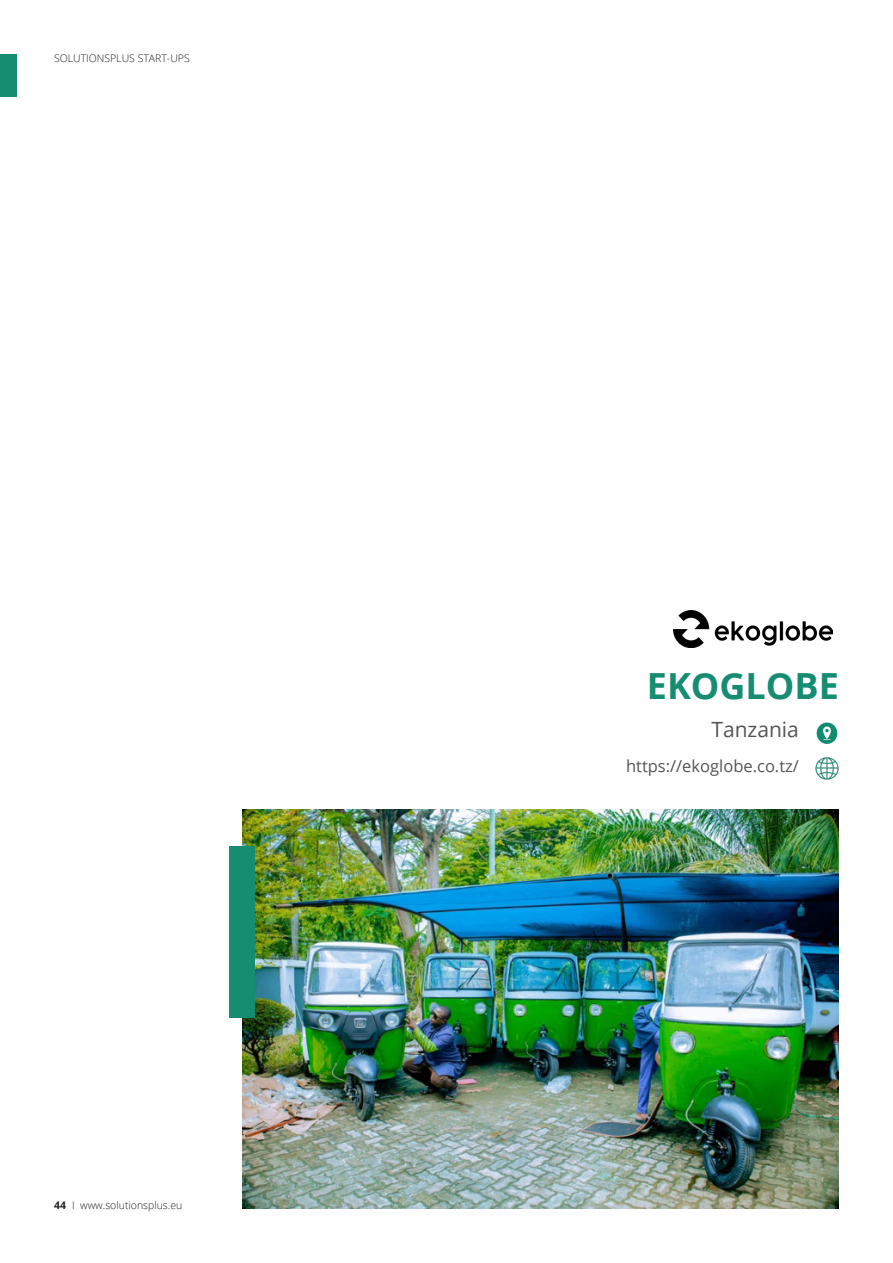
<style>
.page{position:relative;width:893px;height:1263px;background:#fff}
.page>*{position:absolute;margin:0;border:0;box-sizing:border-box;transform-origin:0 0}
.t1{font:700 36px "Open Sans";color:#168d70}
.t2{font:21px "Open Sans";color:#565357}
.t3{font:16.5px "Open Sans";color:#565357}
.t4{font:300 10.5px "Open Sans";color:#231f20}
.t5{font:700 10.5px "Open Sans";color:#231f20}
</style>
<div class="page">
<div style="left:0;top:54px;width:16px;height:43px;background:#168d70"></div>
<img style="left:674px;top:610px;width:158px;height:37px">
<img style="left:242px;top:810px;width:597px;height:399px">
<div style="left:230px;top:846px;width:25px;height:171px;background:#168d70"></div>
<img style="left:816px;top:722px;width:22px;height:22px">
<img style="left:815px;top:757px;width:24px;height:23px">
<p class="t4" style="left:54px;top:51px;width:137px">SOLUTIONSPLUS START-UPS</p>
<p class="t4" style="left:72px;top:1198px;width:112px">I www.solutionsplus.eu</p>
<p class="t5" style="left:54px;top:1198px;width:13px">44</p>
<p class="t1" style="left:647px;top:661px;width:194px">EKOGLOBE</p>
<p class="t2" style="left:711px;top:715px;width:89px">Tanzania</p>
<p class="t3" style="left:626px;top:754px;width:174px">https://ekoglobe.co.tz/</p>
</div>
